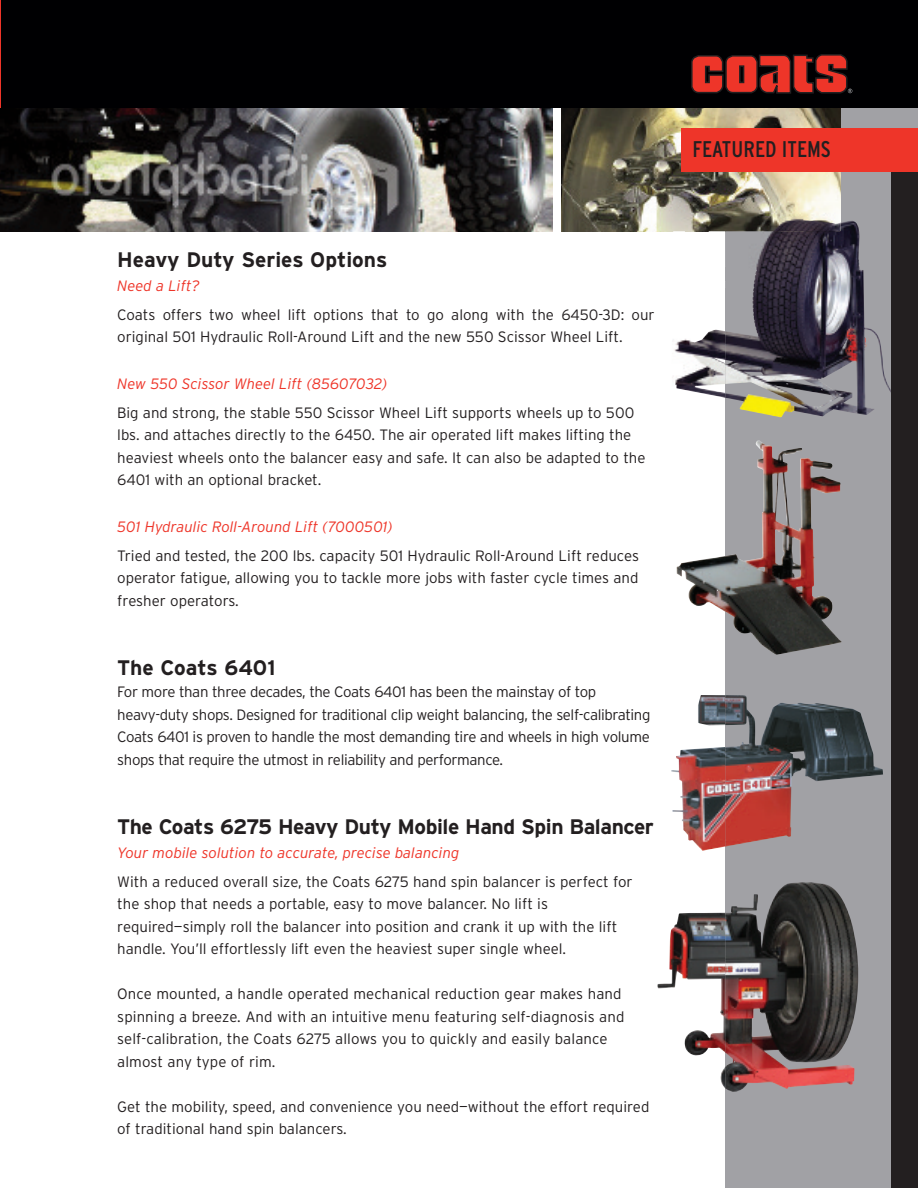
<style>
.page{position:relative;width:918px;height:1188px;background:#fff}
.page>*{position:absolute;margin:0;border:0;box-sizing:border-box;transform-origin:0 0}
.t1{font:condensed 22.65px "Interstate";color:#231f20}
.t2{font:700 21px "Interstate";letter-spacing:-.02em;color:#231f20}
.t3{font:700 21px "Interstate";color:#231f20}
.t4{font:300 15px/22.5px "Interstate";color:#231f20}
.t5{font:300 15px/22.5px "Interstate";letter-spacing:-.025em;color:#231f20}
.t6{font:italic 300 15px "Interstate";color:#ee3529}
</style>
<div class="page">
<div style="left:725px;top:108px;width:193px;height:1080px;background:#a1a1a5"></div>
<img style="left:562px;top:108px;width:278px;height:123px">
<img style="left:0;top:108px;width:552px;height:123px">
<div style="left:0;top:0;width:918px;height:108px;background:#000002"></div>
<svg style="left:691px;top:54px;width:161px;height:40px"></svg>
<hr style="left:0;top:0;width:1px;height:108px;background:#ee3529">
<img style="left:757px;top:441px;width:83px;height:179px">
<img style="left:672px;top:231px;width:53px;height:167px">
<img style="left:725px;top:220px;width:166px;height:197px">
<img style="left:672px;top:217px;width:168px;height:14px">
<div style="left:891px;top:170px;width:27px;height:1018px;background:#231f20"></div>
<div style="left:682px;top:129px;width:236px;height:43px;background:#ee3529"></div>
<img style="left:671px;top:695px;width:54px;height:156px">
<img style="left:725px;top:695px;width:158px;height:152px">
<img style="left:657px;top:913px;width:68px;height:175px">
<img style="left:725px;top:882px;width:133px;height:210px">
<h2 class="t3" style="left:117px;top:247px;width:272px">Heavy Duty Series Options</h2>
<p class="t6" style="left:117px;top:277px;width:84px">Need a Lift?</p>
<p class="t4" style="left:117px;top:303px;width:539px">Coats offers two wheel lift options that to go along with the 6450-3D: our original 501 Hydraulic Roll-Around Lift and the new 550 Scissor Wheel Lift.</p>
<p class="t6" style="left:117px;top:375px;width:272px">New 550 Scissor Wheel Lift (85607032)</p>
<p class="t4" style="left:117px;top:401px;width:530px">Big and strong, the stable 550 Scissor Wheel Lift supports wheels up to 500 lbs. and attaches directly to the 6450. The air operated lift makes lifting the heaviest wheels onto the balancer easy and safe. It can also be adapted to the 6401 with an optional bracket.</p>
<p class="t6" style="left:117px;top:518px;width:277px">501 Hydraulic Roll-Around Lift (7000501)</p>
<p class="t4" style="left:117px;top:544px;width:523px;text-align:justify">Tried and tested, the 200 lbs. capacity 501 Hydraulic Roll-Around Lift reduces operator fatigue, allowing you to tackle more jobs with faster cycle times and fresher operators.</p>
<h2 class="t3" style="left:117px;top:655px;width:160px">The Coats 6401</h2>
<p class="t5" style="left:117px;top:681px;width:535px">For more than three decades, the Coats 6401 has been the mainstay of top heavy-duty shops. Designed for traditional clip weight balancing, the self-calibrating Coats 6401 is proven to handle the most demanding tire and wheels in high volume shops that require the utmost in reliability and performance.</p>
<h2 class="t2" style="left:117px;top:814px;width:538px">The Coats 6275 Heavy Duty Mobile Hand Spin Balancer</h2>
<p class="t6" style="left:117px;top:844px;width:344px">Your mobile solution to accurate, precise balancing</p>
<p class="t4" style="left:117px;top:870px;width:517px">With a reduced overall size, the Coats 6275 hand spin balancer is perfect for the shop that needs a portable, easy to move balancer. No lift is required—simply roll the balancer into position and crank it up with the lift handle. You’ll effortlessly lift even the heaviest super single wheel.</p>
<p class="t4" style="left:117px;top:983px;width:509px">Once mounted, a handle operated mechanical reduction gear makes hand spinning a breeze. And with an intuitive menu featuring self-diagnosis and self-calibration, the Coats 6275 allows you to quickly and easily balance almost any type of rim.</p>
<p class="t4" style="left:117px;top:1095px;width:534px">Get the mobility, speed, and convenience you need—without the effort required of traditional hand spin balancers.</p>
<h1 class="t1" style="left:692px;top:136px;width:140px">FEATURED ITEMS</h1>
</div>
